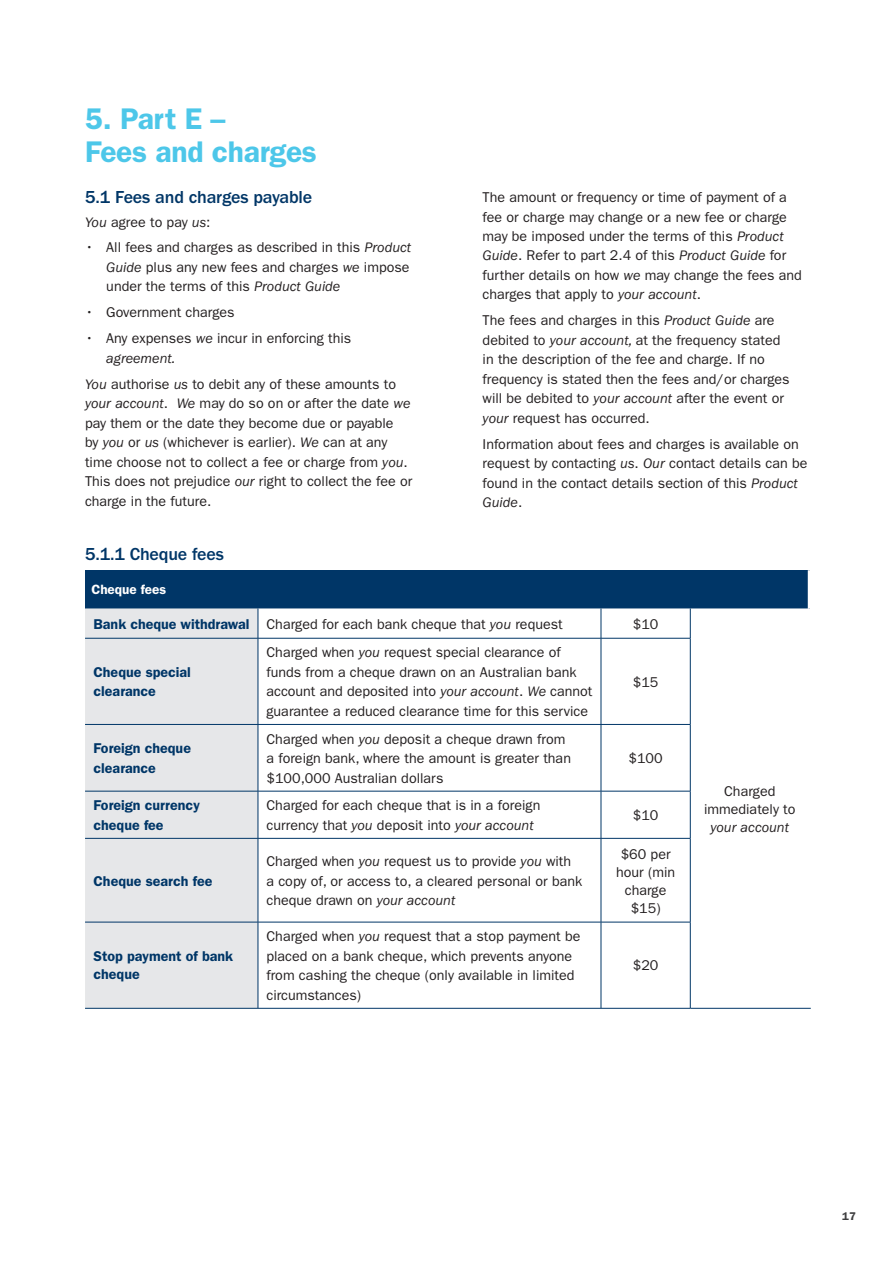
<style>
.page{position:relative;width:893px;height:1263px;background:#fff}
.page>*{position:absolute;margin:0;border:0;box-sizing:border-box;transform-origin:0 0}
.t1{font:600 30px/33px "Franklin Gothic";letter-spacing:-.01em;color:#4dc7e9}
.t2{font:500 18px "Franklin Gothic";letter-spacing:-.01em;color:#003667}
.t3{font:14.25px/19.5px "Franklin Gothic";color:#231f20}
.t4{font:600 14.25px/19.5px "Franklin Gothic";color:#003667}
.t5{font:italic 14.25px "Franklin Gothic";color:#231f20}
.t6{font:600 13.5px "Franklin Gothic";color:#fff}
.t7{font:600 11.25px "Franklin Gothic";color:#3e3e3f}
.s1{font-style:italic}
.s2{font-weight:600;color:#003667}
</style>
<div class="page">
<div style="left:85px;top:570px;width:724px;height:38px;background:#003667"></div>
<div style="left:85px;top:608px;width:173px;height:400px;background:#e6e7e9"></div>
<svg style="left:259px;top:608px;width:549px;height:400px"></svg>
<hr style="left:808px;top:570px;width:3px;height:38px;background:#fff">
<hr style="left:258px;top:608px;width:1px;height:30px;background:#003667">
<hr style="left:601px;top:608px;width:1px;height:30px;background:#003667">
<hr style="left:690px;top:608px;width:1px;height:30px;background:#003667">
<hr style="left:85px;top:638px;width:173px;height:1px;background:#003667">
<hr style="left:258px;top:638px;width:343px;height:1px;background:#003667">
<hr style="left:258px;top:638px;width:1px;height:86px;background:#003667">
<hr style="left:601px;top:638px;width:89px;height:1px;background:#003667">
<hr style="left:601px;top:638px;width:1px;height:86px;background:#003667">
<hr style="left:690px;top:638px;width:1px;height:86px;background:#003667">
<hr style="left:85px;top:724px;width:173px;height:1px;background:#003667">
<hr style="left:258px;top:724px;width:343px;height:1px;background:#003667">
<hr style="left:258px;top:725px;width:1px;height:66px;background:#003667">
<hr style="left:601px;top:724px;width:89px;height:1px;background:#003667">
<hr style="left:601px;top:725px;width:1px;height:66px;background:#003667">
<hr style="left:690px;top:725px;width:1px;height:66px;background:#003667">
<hr style="left:85px;top:791px;width:173px;height:1px;background:#003667">
<hr style="left:258px;top:791px;width:343px;height:1px;background:#003667">
<hr style="left:258px;top:791px;width:1px;height:47px;background:#003667">
<hr style="left:601px;top:791px;width:89px;height:1px;background:#003667">
<hr style="left:601px;top:791px;width:1px;height:47px;background:#003667">
<hr style="left:690px;top:791px;width:1px;height:47px;background:#003667">
<hr style="left:85px;top:838px;width:173px;height:1px;background:#003667">
<hr style="left:258px;top:838px;width:343px;height:1px;background:#003667">
<hr style="left:258px;top:838px;width:1px;height:84px;background:#003667">
<hr style="left:601px;top:838px;width:89px;height:1px;background:#003667">
<hr style="left:601px;top:838px;width:1px;height:84px;background:#003667">
<hr style="left:690px;top:838px;width:1px;height:84px;background:#003667">
<hr style="left:85px;top:922px;width:173px;height:1px;background:#003667">
<hr style="left:258px;top:922px;width:343px;height:1px;background:#003667">
<hr style="left:258px;top:922px;width:1px;height:86px;background:#003667">
<hr style="left:601px;top:922px;width:89px;height:1px;background:#003667">
<hr style="left:601px;top:922px;width:1px;height:86px;background:#003667">
<hr style="left:690px;top:922px;width:1px;height:86px;background:#003667">
<hr style="left:690px;top:1008px;width:121px;height:1px;background:#003667">
<hr style="left:85px;top:1008px;width:173px;height:1px;background:#003667">
<hr style="left:258px;top:1008px;width:343px;height:1px;background:#003667">
<hr style="left:601px;top:1008px;width:89px;height:1px;background:#003667">
<h1 class="t1" style="left:85px;top:102px;width:233px">5. Part E –<br>Fees and charges</h1>
<p class="t2" style="left:85px;top:187px;width:229px">5.1 Fees and charges payable</p>
<p class="t3" style="left:85px;top:212px;width:127px"><span class="s1">You</span> agree to pay <span class="s1">us</span>:</p>
<p class="t3" style="left:106px;top:238px;width:306px;text-align:justify;text-indent:-21px">• All fees and charges as described in this <span class="s1">Product Guide</span> plus any new fees and charges <span class="s1">we</span> impose under the terms of this <span class="s1">Product Guide</span></p>
<p class="t3" style="left:85px;top:303px;width:151px">• Government charges</p>
<p class="t3" style="left:106px;top:329px;width:246px;text-indent:-21px">• Any expenses <span class="s1">we</span> incur in enforcing this <span class="s1">agreement.</span></p>
<p class="t3" style="left:85px;top:374px;width:329px"><span class="s1">You</span> authorise <span class="s1">us</span> to debit any of these amounts to <span class="s1">your account</span>. <span class="s1">We</span> may do so on or after the date <span class="s1">we </span>pay them or the date they become due or payable<br>by <span class="s1">you</span> or <span class="s1">us</span> (whichever is earlier). <span class="s1">We</span> can at any time choose not to collect a fee or charge from <span class="s1">you</span>.<br>This does not prejudice <span class="s1">our</span> right to collect the fee or charge in the future.</p>
<p class="t3" style="left:483px;top:187px;width:321px">The amount or frequency or time of payment of a fee or charge may change or a new fee or charge may be imposed under the terms of this <span class="s1">Product Guide</span>. Refer to part 2.4 of this <span class="s1">Product Guide</span> for further details on how <span class="s1">we</span> may change the fees and charges that apply to <span class="s1">your account</span>.</p>
<p class="t3" style="left:483px;top:311px;width:308px">The fees and charges in this <span class="s1">Product Guide</span> are debited to <span class="s1">your account,</span> at the frequency stated in the description of the fee and charge. If no frequency is stated then the fees and/or charges will be debited to <span class="s1">your account</span> after the event or <span class="s1">your</span> request has occurred.</p>
<p class="t3" style="left:483px;top:434px;width:326px">Information about fees and charges is available on request by contacting <span class="s1">us</span>. <span class="s1">Our</span> contact details can be found in the contact details section of this <span class="s1">Product Guide</span>.</p>
<p class="t2" style="left:85px;top:544px;width:140px">5.1.1 Cheque fees</p>
<p class="t6" style="left:91px;top:582px;width:76px">Cheque fees</p>
<p class="t3" style="left:94px;top:614px;width:471px"><span class="s2">Bank cheque withdrawal</span> Charged for each bank cheque that <span class="s1">you</span> request</p>
<p class="t3" style="left:633px;top:614px;width:27px">$10</p>
<p class="t4" style="left:94px;top:662px;width:99px">Cheque special clearance</p>
<p class="t3" style="left:266px;top:643px;width:327px">Charged when <span class="s1">you</span> request special clearance of funds from a cheque drawn on an Australian bank account and deposited into <span class="s1">your account</span>. <span class="s1">We</span> cannot guarantee a reduced clearance time for this service</p>
<p class="t4" style="left:94px;top:739px;width:99px">Foreign cheque clearance</p>
<p class="t3" style="left:266px;top:729px;width:306px">Charged when <span class="s1">you</span> deposit a cheque drawn from a foreign bank, where the amount is greater than $100,000 Australian dollars</p>
<p class="t3" style="left:633px;top:672px;width:27px">$15</p>
<p class="t3" style="left:629px;top:749px;width:36px">$100</p>
<p class="t4" style="left:94px;top:796px;width:108px">Foreign currency cheque fee</p>
<p class="t3" style="left:266px;top:796px;width:275px">Charged for each cheque that is in a foreign currency that <span class="s1">you</span> deposit into <span class="s1">your account</span></p>
<p class="t3" style="left:633px;top:805px;width:27px">$10</p>
<p class="t4" style="left:94px;top:871px;width:120px">Cheque search fee</p>
<p class="t4" style="left:94px;top:947px;width:141px;line-height:18px">Stop payment of bank cheque</p>
<p class="t3" style="left:266px;top:851px;width:317px">Charged when <span class="s1">you</span> request us to provide <span class="s1">you</span> with a copy of, or access to, a cleared personal or bank cheque drawn on <span class="s1">your account</span></p>
<p class="t3" style="left:616px;top:845px;width:60px;line-height:18px;text-align:center">$60 per hour (min charge $15)</p>
<p class="t3" style="left:266px;top:927px;width:315px">Charged when <span class="s1">you</span> request that a stop payment be placed on a bank cheque, which prevents anyone from cashing the cheque (only available in limited circumstances)</p>
<p class="t3" style="left:633px;top:956px;width:27px">$20</p>
<p class="t3" style="left:704px;top:782px;width:93px;line-height:18px;text-align:center">Charged immediately to</p>
<p class="t5" style="left:710px;top:819px;width:80px">your account</p>
<p class="t7" style="left:842px;top:1209px;width:15px">17</p>
</div>
